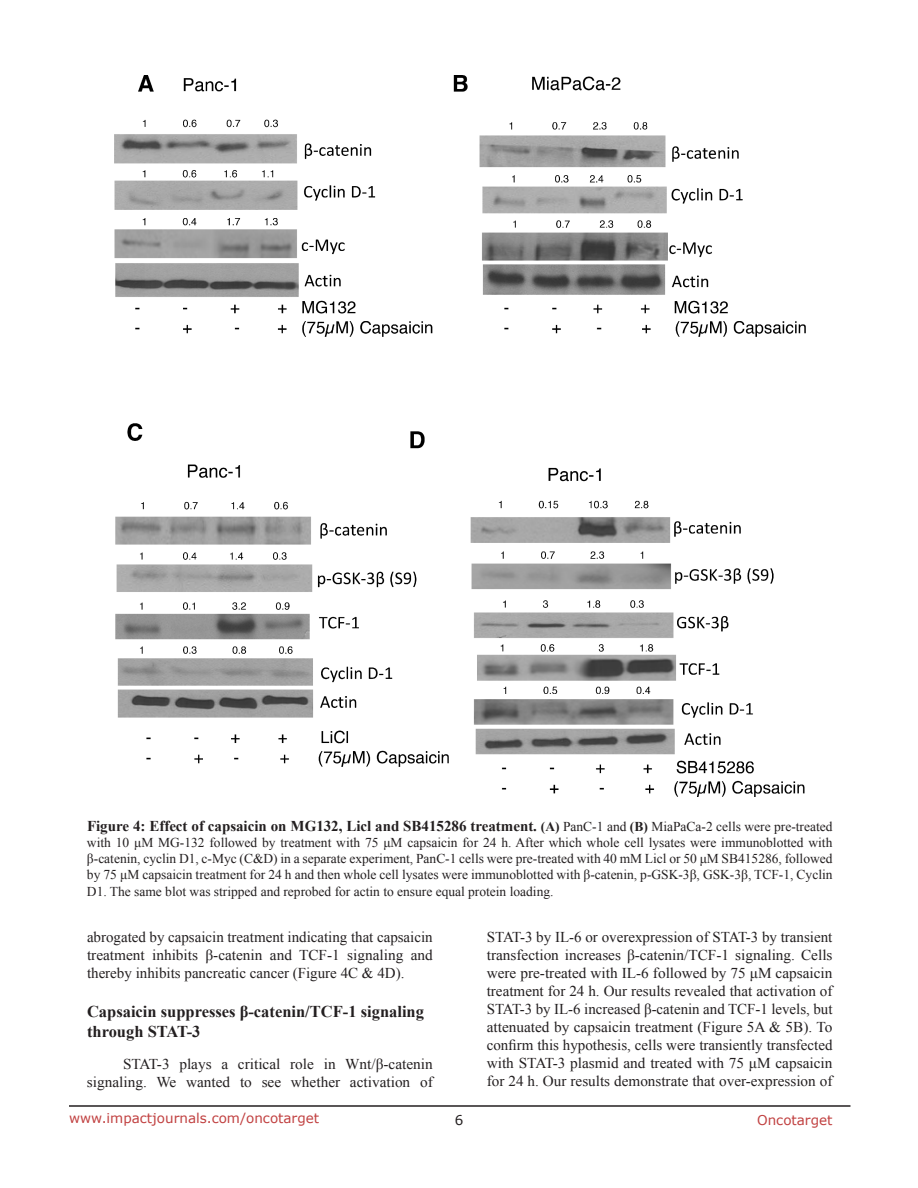
<style>
.page{position:relative;width:918px;height:1188px;background:#fff}
.page>*{position:absolute;margin:0;border:0;box-sizing:border-box;transform-origin:0 0}
.t1{font:700 16.5px/19.8px "Times New Roman";color:#231f20}
.t2{font:15px/18px "Times New Roman";color:#231f20;text-align:justify}
.t3{font:700 15px "Times New Roman";color:#231f20}
.t4{font:13.5px/16.2px "Times New Roman";color:#231f20;text-align:justify}
.t5{font:13.5px "Verdana";color:#c14141}
.t6{font:13.5px "Verdana";color:#231f20}
.s1{font-size:13.5px}
.s2{font-weight:400;font-size:13.5px}
</style>
<div class="page">
<hr style="left:69px;top:1105px;width:781px;height:2px;background:#231f20">
<img style="left:114px;top:75px;width:691px;height:721px">
<p class="t3" style="left:87px;top:815px;width:747px">Figure 4: Effect of capsaicin on MG132, Licl and SB415286 treatment. <span class="s1">(A)</span> <span class="s2">PanC-1 and</span> <span class="s1">(B)</span> <span class="s2">MiaPaCa-2 cells were pre-treated</span></p>
<p class="t4" style="left:87px;top:834px;width:747px">with 10 μM MG-132 followed by treatment with 75 μM capsaicin for 24 h. After which whole cell lysates were immunoblotted with β-catenin, cyclin D1, c-Myc (C&amp;D) in a separate experiment, PanC-1 cells were pre-treated with 40 mM Licl or 50 μM SB415286, followed by 75 μM capsaicin treatment for 24 h and then whole cell lysates were immunoblotted with β-catenin, p-GSK-3β, GSK-3β, TCF-1, Cyclin D1. The same blot was stripped and reprobed for actin to ensure equal protein loading.</p>
<p class="t2" style="left:87px;top:928px;width:347px">abrogated by capsaicin treatment indicating that capsaicin treatment inhibits β-catenin and TCF-1 signaling and thereby inhibits pancreatic cancer (Figure 4C &amp; 4D).</p>
<p class="t1" style="left:87px;top:1001px;width:339px">Capsaicin suppresses β-catenin/TCF-1 signaling through STAT-3</p>
<p class="t2" style="left:87px;top:1054px;width:347px;text-align:right">STAT-3 plays a critical role in Wnt/β-catenin signaling. We wanted to see whether activation of</p>
<p class="t2" style="left:487px;top:928px;width:347px">STAT-3 by IL-6 or overexpression of STAT-3 by transient transfection increases β-catenin/TCF-1 signaling. Cells were pre-treated with IL-6 followed by 75 μM capsaicin treatment for 24 h. Our results revealed that activation of STAT-3 by IL-6 increased β-catenin and TCF-1 levels, but attenuated by capsaicin treatment (Figure 5A &amp; 5B). To confirm this hypothesis, cells were transiently transfected with STAT-3 plasmid and treated with 75 μM capsaicin for 24 h. Our results demonstrate that over-expression of</p>
<p class="t5" style="left:69px;top:1109px;width:252px">www.impactjournals.com/oncotarget</p>
<p class="t6" style="left:455px;top:1111px;width:10px">6</p>
<p class="t5" style="left:757px;top:1111px;width:77px">Oncotarget</p>
</div>
